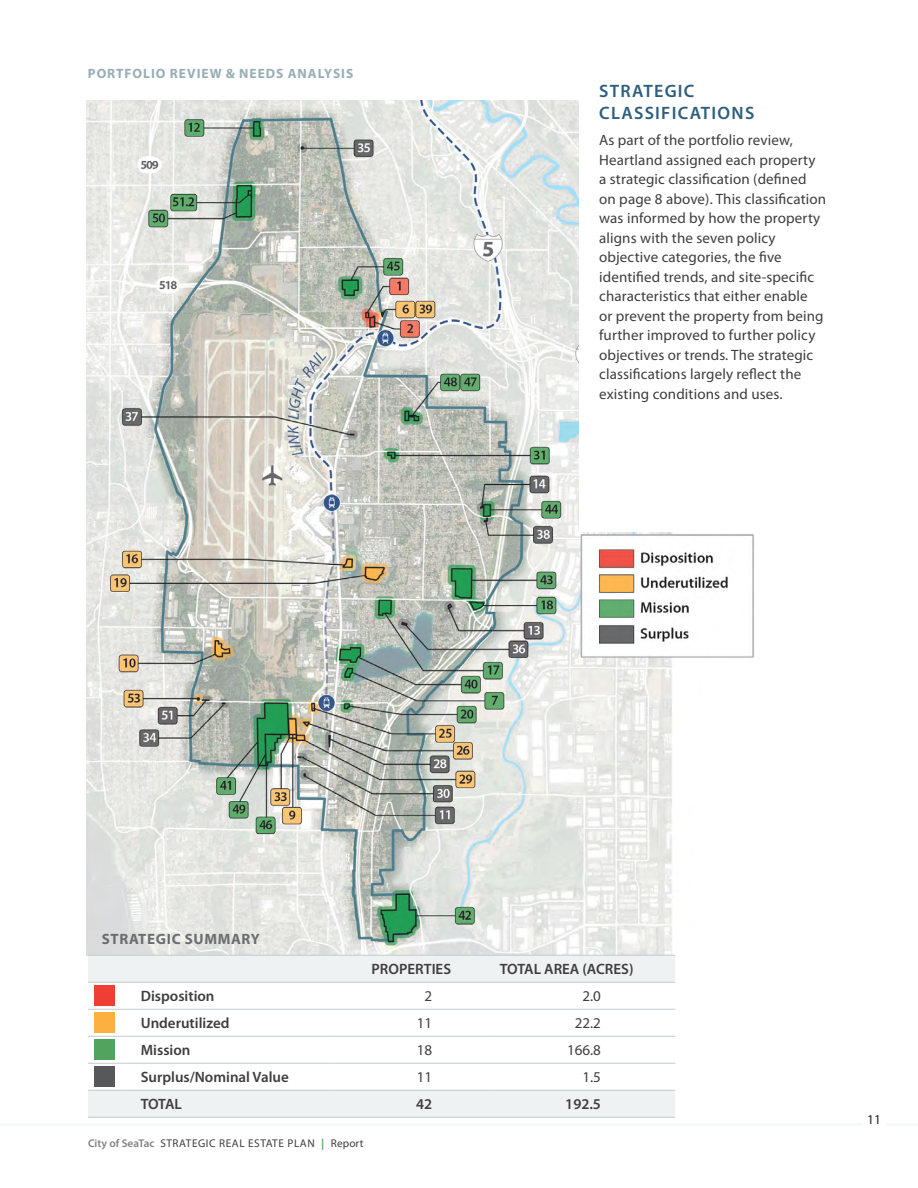
<style>
.page{position:relative;width:918px;height:1188px;background:#fff}
.page>*{position:absolute;margin:0;border:0;box-sizing:border-box;transform-origin:0 0}
.Header_1{font:600 18px/21.6px "Myriad Pro";letter-spacing:.07em;color:#2d5e7d}
.Body_Text{font:15px/19.5px "Myriad Pro";letter-spacing:.01em;color:#3e3e3f}
.Body_Text-2{font:600 15px "Myriad Pro";color:#3e3e3f}
.EXHIBIT{font:700 15px "Myriad Pro";letter-spacing:.045em;color:#6c6d70}
.t1{font:700 13.5px "Myriad Pro";letter-spacing:.07em;color:#98aeb4}
.t2{font:13.5px "Myriad Pro";color:#231f20}
.t3{font:11.25px "Myriad Pro";letter-spacing:.05em;color:#3e3e3f}
.s1{font-weight:600;color:#808285}
.s2{font-weight:700;color:#5aa75b}
</style>
<div class="page">
<img style="left:86px;top:100px;width:668px;height:855px">
<div style="left:579px;top:84px;width:251px;height:448px;background:#fff"></div>
<hr style="left:0;top:1123px;width:918px;height:3px;background:#f5f7f8">
<div style="left:863px;top:1111px;width:22px;height:19px;background:#fff"></div>
<div style="left:88px;top:956px;width:587px;height:161px;background:#eff2f3"></div>
<svg style="left:88px;top:983px;width:587px;height:107px"></svg>
<hr style="left:88px;top:982px;width:39px;height:1px;background:#c6d0d3">
<hr style="left:127px;top:982px;width:203px;height:1px;background:#c6d0d3">
<hr style="left:330px;top:982px;width:163px;height:1px;background:#c6d0d3">
<hr style="left:88px;top:1009px;width:39px;height:1px;background:#c6d0d3">
<hr style="left:127px;top:1009px;width:203px;height:1px;background:#c6d0d3">
<hr style="left:330px;top:1009px;width:163px;height:1px;background:#c6d0d3">
<hr style="left:493px;top:1009px;width:182px;height:1px;background:#c6d0d3">
<hr style="left:88px;top:1036px;width:39px;height:1px;background:#c6d0d3">
<hr style="left:127px;top:1036px;width:203px;height:1px;background:#c6d0d3">
<hr style="left:330px;top:1036px;width:163px;height:1px;background:#c6d0d3">
<hr style="left:493px;top:1036px;width:182px;height:1px;background:#c6d0d3">
<hr style="left:88px;top:1063px;width:39px;height:1px;background:#c6d0d3">
<hr style="left:127px;top:1063px;width:203px;height:1px;background:#c6d0d3">
<hr style="left:330px;top:1063px;width:163px;height:1px;background:#c6d0d3">
<hr style="left:493px;top:1063px;width:182px;height:1px;background:#c6d0d3">
<hr style="left:88px;top:1117px;width:39px;height:1px;background:#c6d0d3">
<hr style="left:127px;top:1117px;width:203px;height:1px;background:#c6d0d3">
<hr style="left:330px;top:1117px;width:163px;height:1px;background:#c6d0d3">
<hr style="left:493px;top:1117px;width:182px;height:1px;background:#c6d0d3">
<hr style="left:88px;top:1090px;width:39px;height:1px;background:#c6d0d3">
<hr style="left:127px;top:1090px;width:203px;height:1px;background:#c6d0d3">
<hr style="left:330px;top:1090px;width:163px;height:1px;background:#c6d0d3">
<hr style="left:493px;top:1090px;width:182px;height:1px;background:#c6d0d3">
<hr style="left:88px;top:955px;width:39px;height:1px;background:#c6d0d3">
<hr style="left:127px;top:955px;width:203px;height:1px;background:#c6d0d3">
<hr style="left:330px;top:955px;width:163px;height:1px;background:#c6d0d3">
<hr style="left:493px;top:955px;width:182px;height:1px;background:#c6d0d3">
<hr style="left:493px;top:982px;width:182px;height:1px;background:#c6d0d3">
<div style="left:95px;top:986px;width:20px;height:20px;background:#ee3e35"></div>
<div style="left:95px;top:1013px;width:20px;height:20px;background:#fbb03f"></div>
<div style="left:95px;top:1040px;width:20px;height:20px;background:#51a35e"></div>
<div style="left:95px;top:1067px;width:20px;height:20px;background:#57585a"></div>
<p class="t1" style="left:88px;top:64px;width:161px">PORTFOLIO REVIEW &amp; NEE</p>
<p class="t1" style="left:266px;top:64px;width:88px">DS ANALYSIS</p>
<p class="Header_1" style="left:599px;top:80px;width:157px">STRATEGIC<br>CLASSIFICATIONS</p>
<p class="Body_Text" style="left:599px;top:130px;width:229px">As part of the portfolio review, Heartland assigned each property a strategic classification (defined on page 8 above). This classification was informed by how the property aligns with the seven policy objective categories, the five identified trends, and site-specific characteristics that either enable<br>or prevent the property from being further improved to further policy objectives or trends. The strategic classifications largely reflect the existing conditions and uses.</p>
<p class="EXHIBIT" style="left:102px;top:929px;width:19px">STRAT</p>
<p class="EXHIBIT" style="left:147px;top:929px;width:54px">EGIC SUMMARY</p>
<p class="Body_Text-2" style="left:372px;top:960px;width:81px">PROPERTIES</p>
<p class="Body_Text-2" style="left:500px;top:960px;width:135px">TOTAL AREA (ACRES)</p>
<p class="Body_Text-2" style="left:141px;top:987px;width:75px">Disposition</p>
<p class="Body_Text" style="left:425px;top:986px;width:9px">2</p>
<p class="Body_Text" style="left:583px;top:986px;width:20px">2.0</p>
<p class="Body_Text-2" style="left:141px;top:1014px;width:90px">Underutilized</p>
<p class="Body_Text" style="left:417px;top:1013px;width:17px">11</p>
<p class="Body_Text" style="left:575px;top:1013px;width:28px">22.2</p>
<p class="Body_Text-2" style="left:141px;top:1041px;width:51px">Mission</p>
<p class="Body_Text" style="left:417px;top:1040px;width:17px">18</p>
<p class="Body_Text" style="left:567px;top:1040px;width:35px">166.8</p>
<p class="Body_Text-2" style="left:141px;top:1068px;width:150px">Surplus/Nominal Value</p>
<p class="Body_Text" style="left:417px;top:1067px;width:17px">11</p>
<p class="Body_Text" style="left:583px;top:1067px;width:20px">1.5</p>
<p class="Body_Text-2" style="left:141px;top:1095px;width:43px">TOTAL</p>
<p class="Body_Text-2" style="left:416px;top:1095px;width:18px">42</p>
<p class="Body_Text-2" style="left:565px;top:1095px;width:37px">192.5</p>
<p class="t3" style="left:88px;top:1136px;width:277px"><span class="s1">City of SeaTac</span> STRATEGIC REAL ESTATE PLAN <span class="s2">|</span> Report</p>
<p class="t2" style="left:867px;top:1111px;width:15px">11</p>
</div>
